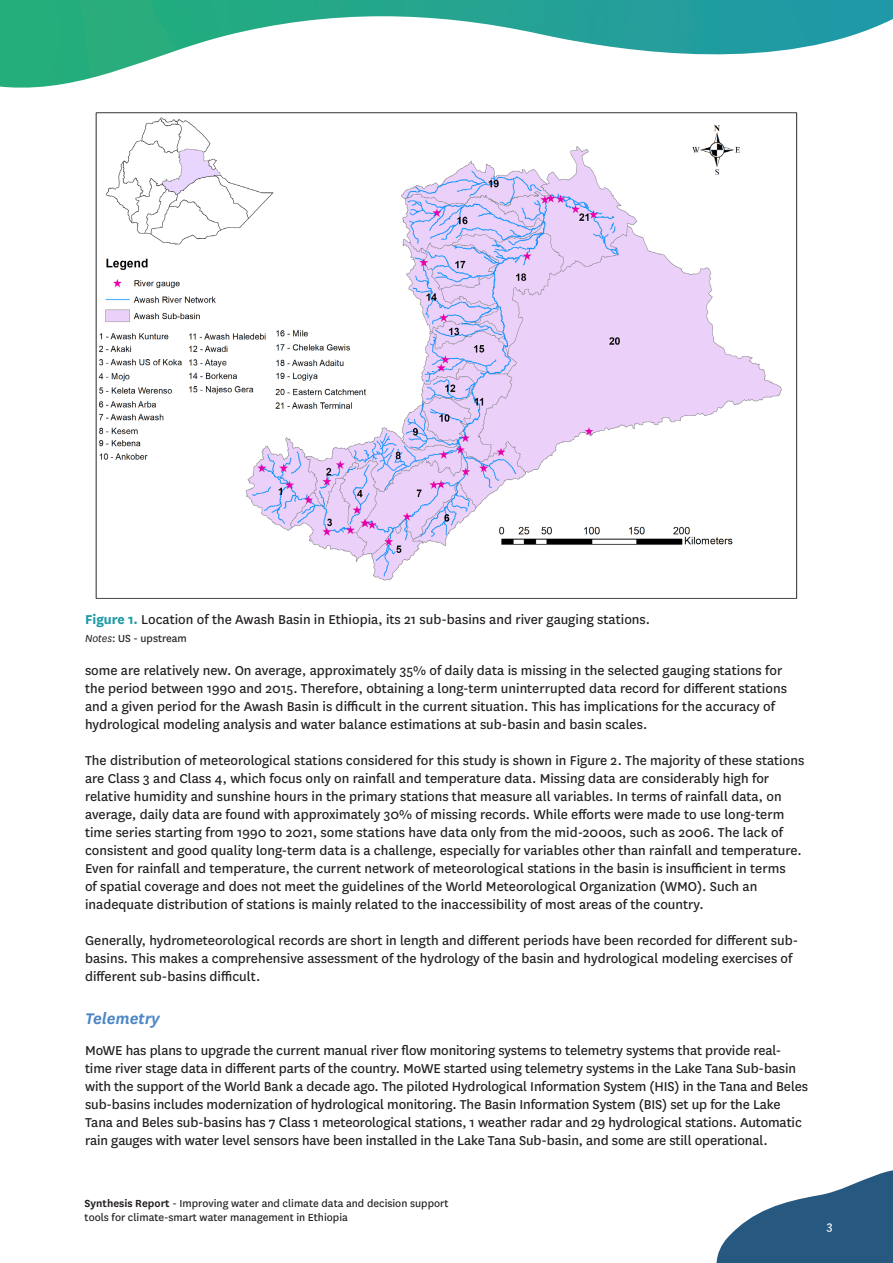
<style>
.page{position:relative;width:893px;height:1263px;background:#fff}
.page>*{position:absolute;margin:0;border:0;box-sizing:border-box;transform-origin:0 0}
.H2___National_SemiBold_Italic___12pt_14p{font:italic 600 18px "National";color:#4d87c6}
.Source{font:15px/18px "National";color:#231f20}
.t1{font:13.5px "National";color:#fff}
.Source-2{font:12px/14.4px "National";color:#231f20}
.s1{font-weight:700;color:#1d9aa6}
.s2{font-style:italic}
.s3{font-weight:600}
</style>
<div class="page">
<svg style="left:716px;top:1170px;width:177px;height:93px"></svg>
<img style="left:0;top:0;width:893px;height:88px">
<img style="left:95px;top:112px;width:703px;height:487px">
<p class="Source" style="left:85px;top:609px;width:567px"><span class="s1">Figure 1.</span> Location of the Awash Basin in Ethiopia, its 21 sub-basins and river gauging stations.</p>
<p class="Source-2" style="left:85px;top:630px;width:103px"><span class="s2">Notes</span>: US - upstream</p>
<p class="Source" style="left:85px;top:661px;width:703px">some are relatively new. On average, approximately 35% of daily data is missing in the selected gauging stations for the period between 1990 and 2015. Therefore, obtaining a long-term uninterrupted data record for different stations and a given period for the Awash Basin is difficult in the current situation. This has implications for the accuracy of hydrological modeling analysis and water balance estimations at sub-basin and basin scales.</p>
<p class="Source" style="left:85px;top:751px;width:721px">The distribution of meteorological stations considered for this study is shown in Figure 2. The majority of these stations are Class 3 and Class 4, which focus only on rainfall and temperature data. Missing data are considerably high for relative humidity and sunshine hours in the primary stations that measure all variables. In terms of rainfall data, on average, daily data are found with approximately 30% of missing records. While efforts were made to use long-term time series starting from 1990 to 2021, some stations have data only from the mid-2000s, such as 2006. The lack of consistent and good quality long-term data is a challenge, especially for variables other than rainfall and temperature.<br>Even for rainfall and temperature, the current network of meteorological stations in the basin is insufficient in terms<br>of spatial coverage and does not meet the guidelines of the World Meteorological Organization (WMO). Such an inadequate distribution of stations is mainly related to the inaccessibility of most areas of the country.</p>
<p class="Source" style="left:85px;top:931px;width:715px">Generally, hydrometeorological records are short in length and different periods have been recorded for different sub&shy;basins. This makes a comprehensive assessment of the hydrology of the basin and hydrological modeling exercises of different sub-basins difficult.</p>
<p class="H2___National_SemiBold_Italic___12pt_14p" style="left:85px;top:1007px;width:76px">Telemetry</p>
<p class="Source" style="left:85px;top:1041px;width:724px">MoWE has plans to upgrade the current manual river flow monitoring systems to telemetry systems that provide real&shy;time river stage data in different parts of the country. MoWE started using telemetry systems in the Lake Tana Sub-basin with the support of the World Bank a decade ago. The piloted Hydrological Information System (HIS) in the Tana and Beles sub-basins includes modernization of hydrological monitoring. The Basin Information System (BIS) set up for the Lake Tana and Beles sub-basins has 7 Class 1 meteorological stations, 1 weather radar and 29 hydrological stations. Automatic rain gauges with water level sensors have been installed in the Lake Tana Sub-basin, and some are still operational.</p>
<p class="Source-2" style="left:85px;top:1195px;width:365px"><span class="s3">Synthesis Report</span> - Improving water and climate data and decision support tools for climate-smart water management in Ethiopia</p>
<p class="t1" style="left:827px;top:1217px;width:8px">3</p>
</div>
